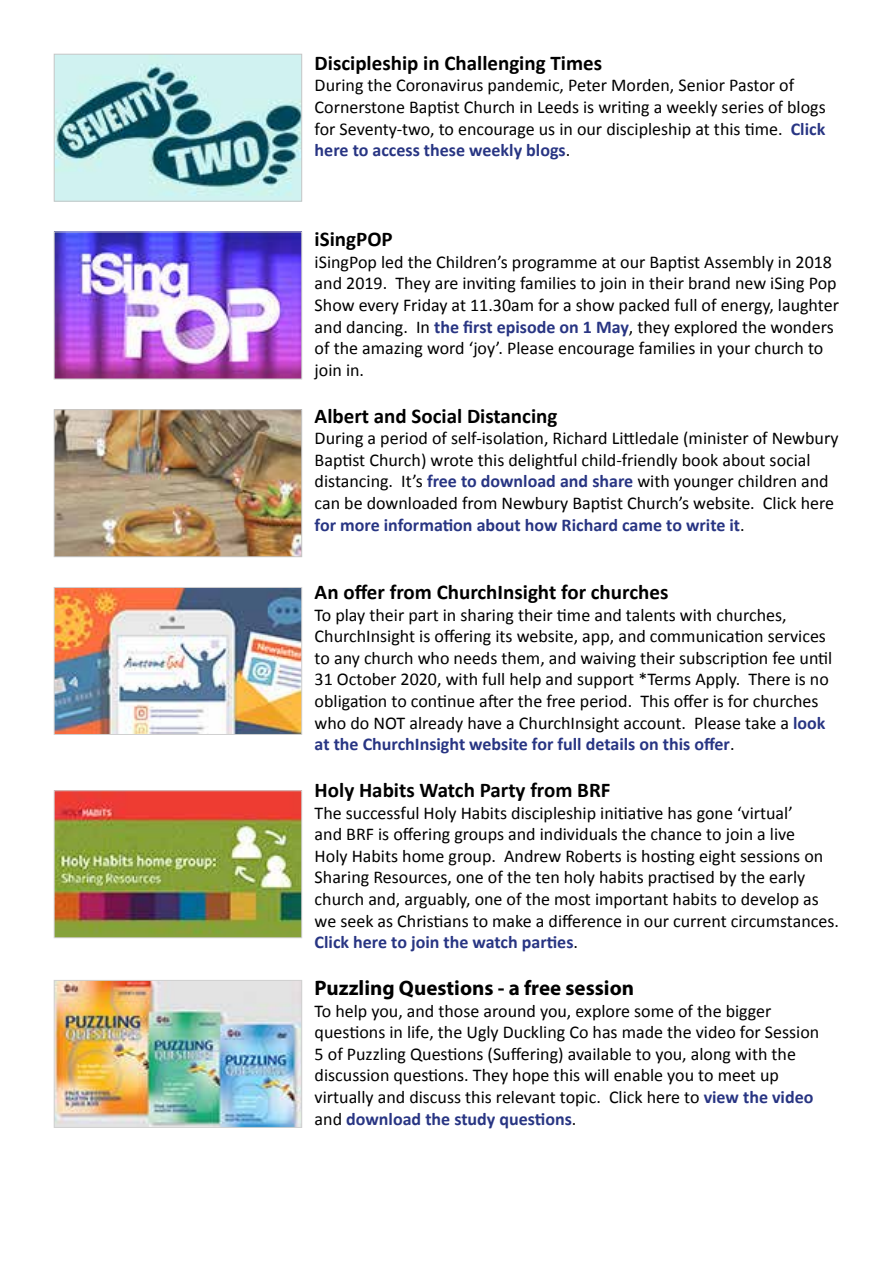
<style>
.page{position:relative;width:893px;height:1263px;background:#fff}
.page>*{position:absolute;margin:0;border:0;box-sizing:border-box;transform-origin:0 0}
.t1{font:700 21px "Calibri";color:#000}
.t2{font:700 21px "Myriad Pro";color:#000}
.t3{font:18px/21.6px "Calibri";color:#000}
.s1{font-weight:700;color:#283583}
</style>
<div class="page">
<img style="left:56px;top:589px;width:244px;height:144px">
<div style="left:54px;top:587px;width:248px;height:148px;border:1px solid #d0d0d0"></div>
<img style="left:56px;top:792px;width:244px;height:144px">
<div style="left:54px;top:790px;width:248px;height:148px;border:1px solid #d0d0d0"></div>
<img style="left:56px;top:982px;width:244px;height:143px">
<div style="left:54px;top:980px;width:248px;height:147px;border:1px solid #d0d0d0"></div>
<img style="left:56px;top:411px;width:244px;height:144px">
<div style="left:54px;top:409px;width:248px;height:148px;border:1px solid #c6c6c6"></div>
<img style="left:56px;top:234px;width:244px;height:143px">
<div style="left:54px;top:232px;width:248px;height:147px;border:1px solid #c6c6c6"></div>
<img style="left:56px;top:56px;width:244px;height:143px">
<div style="left:54px;top:54px;width:248px;height:147px;border:1px solid #c6c6c6"></div>
<p class="t1" style="left:315px;top:49px;width:289px">Discipleship in Challenging Times</p>
<p class="t3" style="left:315px;top:75px;width:513px">During the Coronavirus pandemic, Peter Morden, Senior Pastor of Cornerstone Baptist Church in Leeds is writing a weekly series of blogs for Seventy-two, to encourage us in our discipleship at this time. <span class="s1">Click here to access these weekly blogs</span>.</p>
<p class="t1" style="left:315px;top:226px;width:80px">iSingPOP</p>
<p class="t3" style="left:315px;top:251px;width:526px">iSingPop led the Children’s programme at our Baptist Assembly in 2018 and 2019. They are inviting families to join in their brand new iSing Pop Show every Friday at 11.30am for a show packed full of energy, laughter and dancing. In <span class="s1">the first episode on 1 May</span>, they explored the wonders of the amazing word ‘joy’. Please encourage families in your church to join in.</p>
<p class="t1" style="left:315px;top:402px;width:244px">Albert and Social Distancing</p>
<p class="t3" style="left:315px;top:427px;width:525px">During a period of self-isolation, Richard Littledale (minister of Newbury Baptist Church) wrote this delightful child-friendly book about social distancing. It’s <span class="s1">free to download and share</span> with younger children and can be downloaded from Newbury Baptist Church’s website. Click here <span class="s1">for more information about how Richard came to write it</span>.</p>
<p class="t1" style="left:315px;top:579px;width:355px">An offer from ChurchInsight for churches</p>
<p class="t3" style="left:315px;top:604px;width:519px">To play their part in sharing their time and talents with churches, ChurchInsight is offering its website, app, and communication services to any church who needs them, and waiving their subscription fee until 31 October 2020, with full help and support *Terms Apply. There is no obligation to continue after the free period. This offer is for churches who do NOT already have a ChurchInsight account. Please take a <span class="s1">look at the ChurchInsight website for full details on this offer</span>.</p>
<p class="t1" style="left:315px;top:777px;width:297px">Holy Habits Watch Party from BRF</p>
<p class="t3" style="left:315px;top:802px;width:526px">The successful Holy Habits discipleship initiative has gone ‘virtual’<br>and BRF is offering groups and individuals the chance to join a live<br>Holy Habits home group. Andrew Roberts is hosting eight sessions on Sharing Resources, one of the ten holy habits practised by the early church and, arguably, one of the most important habits to develop as we seek as Christians to make a difference in our current circumstances.<br><span class="s1">Click here to join the watch parties</span>.</p>
<p class="t2" style="left:315px;top:974px;width:321px">Puzzling Questions - a free session</p>
<p class="t3" style="left:315px;top:1000px;width:506px">To help you, and those around you, explore some of the bigger questions in life, the Ugly Duckling Co has made the video for Session 5 of Puzzling Questions (Suffering) available to you, along with the discussion questions. They hope this will enable you to meet up virtually and discuss this relevant topic. Click here to <span class="s1">view the video </span>and <span class="s1">download the study questions</span>.</p>
</div>
